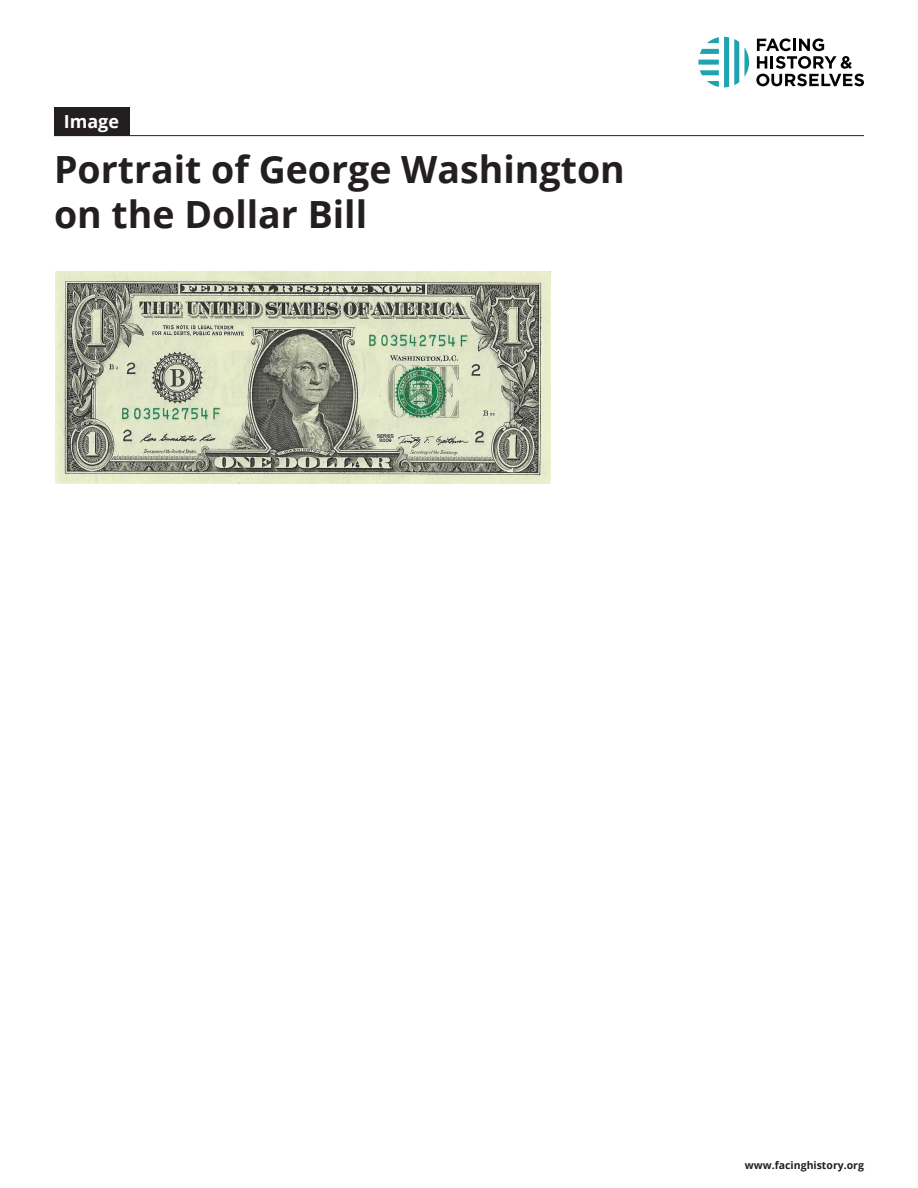
<style>
.page{position:relative;width:918px;height:1188px;background:#fff}
.page>*{position:absolute;margin:0;border:0;box-sizing:border-box;transform-origin:0 0}
.A_head{font:700 37.5px/45px "Open Sans";color:#231f20}
.B_head{font:700 18px "Open Sans";color:#fff}
.Text1{font:700 10.5px "Open Sans";color:#231f20}
</style>
<div class="page">
<svg style="left:698px;top:37px;width:51px;height:50px"></svg>
<svg style="left:756px;top:38px;width:108px;height:48px"></svg>
<img style="left:55px;top:272px;width:496px;height:211px">
<hr style="left:54px;top:135px;width:810px;height:1px;background:#231f20">
<div style="left:54px;top:107px;width:76px;height:29px;background:#231f20"></div>
<p class="B_head" style="left:64px;top:109px;width:57px">Image</p>
<h1 class="A_head" style="left:54px;top:146px;width:572px">Portrait of George Washington on the Dollar Bill</h1>
<p class="Text1" style="left:745px;top:1158px;width:121px">www.facinghistory.org</p>
</div>
